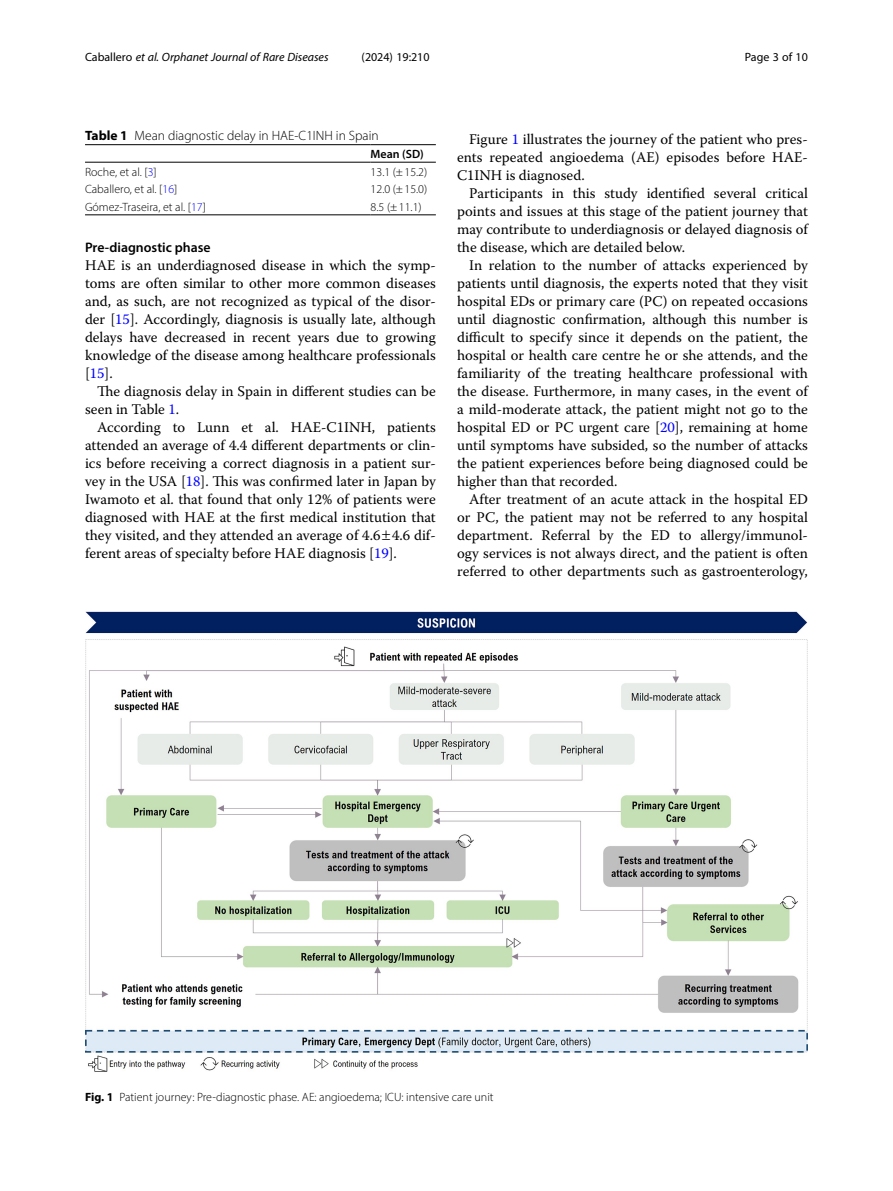
<style>
.page{position:relative;width:893px;height:1191px;background:#fff}
.page>*{position:absolute;margin:0;border:0;box-sizing:border-box;transform-origin:0 0}
.Body_Text_Indent{font:14.7px/18px "Warnock Pro";color:#000;text-align:justify}
.Body_Text{font:14.7px/18px "Warnock Pro";color:#000;text-align:justify}
.Head_2{font:600 13.8px "Myriad Pro";color:#000}
.Table_Caption{font:300 13.5px "Myriad Pro";color:#000}
.Table_Body{font:300 12px "Myriad Pro";color:#000}
.Figure_Caption{font:300 12px "Myriad Pro";color:#000}
.t1{font:italic 12px "Myriad Pro";color:#000}
.t2{font:12px "Myriad Pro";color:#000}
.Table_Head{font:600 12px "Myriad Pro";color:#000}
.s1{font-style:normal}
.s2{font-weight:700}
.s3{color:#00f}
</style>
<div class="page">
<hr style="left:85px;top:162px;width:286px;height:1px;background:#000">
<hr style="left:371px;top:144px;width:65px;height:1px;background:#000">
<hr style="left:371px;top:162px;width:65px;height:1px;background:#000">
<hr style="left:85px;top:215px;width:286px;height:1px;background:#000">
<hr style="left:371px;top:215px;width:65px;height:1px;background:#000">
<hr style="left:85px;top:144px;width:286px;height:1px;background:#000">
<img style="left:85px;top:612px;width:723px;height:460px">
<p class="t1" style="left:85px;top:50px;width:245px"><span class="s1">Caballero</span> et al. Orphanet Journal of Rare Diseases</p>
<p class="t2" style="left:362px;top:50px;width:70px">(2024) 19:210</p>
<p class="t2" style="left:745px;top:50px;width:65px">Page 3 of 10</p>
<p class="Table_Caption" style="left:85px;top:128px;width:295px"><span class="s2">Table 1</span> Mean diagnostic delay in HAE-C1INH in Spain</p>
<p class="Table_Head" style="left:371px;top:146px;width:55px">Mean (SD)</p>
<p class="Table_Body" style="left:85px;top:164px;width:73px">Roche, et al. [<span class="s3">3</span>]</p>
<p class="Table_Body" style="left:371px;top:164px;width:58px">13.1 (±15.2)</p>
<p class="Table_Body" style="left:85px;top:182px;width:94px">Caballero, et al. [<span class="s3">16</span>]</p>
<p class="Table_Body" style="left:371px;top:182px;width:58px">12.0 (±15.0)</p>
<p class="Table_Body" style="left:85px;top:199px;width:122px">Gómez-Traseira, et al. [<span class="s3">17</span>]</p>
<p class="Table_Body" style="left:371px;top:199px;width:53px">8.5 (±11.1)</p>
<p class="Head_2" style="left:85px;top:239px;width:127px">Pre-diagnostic phase</p>
<p class="Body_Text" style="left:85px;top:256px;width:352px">HAE is an underdiagnosed disease in which the symp&shy;toms are often similar to other more common diseases and, as such, are not recognized as typical of the disor&shy;der [<span class="s3">15</span>]. Accordingly, diagnosis is usually late, although delays have decreased in recent years due to growing knowledge of the disease among healthcare professionals [<span class="s3">15</span>].</p>
<p class="Body_Text_Indent" style="left:85px;top:382px;width:352px;text-indent:12px">The diagnosis delay in Spain in different studies can be seen in Table <span class="s3">1</span>.</p>
<p class="Body_Text_Indent" style="left:85px;top:418px;width:352px;text-indent:12px">According to Lunn et al. HAE-C1INH, patients attended an average of 4.4 different departments or clin&shy;ics before receiving a correct diagnosis in a patient sur&shy;vey in the USA [<span class="s3">18</span>]. This was confirmed later in Japan by Iwamoto et al. that found that only 12% of patients were diagnosed with HAE at the first medical institution that they visited, and they attended an average of 4.6 4.6 dif&shy;ferent areas of specialty before HAE diagnosis [<span class="s3">19</span>].</p>
<p class="Body_Text_Indent" style="left:457px;top:130px;width:352px;text-indent:12px">Figure <span class="s3">1</span> illustrates the journey of the patient who pres&shy;ents repeated angioedema (AE) episodes before HAE-C1INH is diagnosed.</p>
<p class="Body_Text_Indent" style="left:457px;top:184px;width:352px;text-indent:12px">Participants in this study identified several critical points and issues at this stage of the patient journey that may contribute to underdiagnosis or delayed diagnosis of the disease, which are detailed below.</p>
<p class="Body_Text_Indent" style="left:457px;top:256px;width:352px;text-indent:12px">In relation to the number of attacks experienced by patients until diagnosis, the experts noted that they visit hospital EDs or primary care (PC) on repeated occasions until diagnostic confirmation, although this number is difficult to specify since it depends on the patient, the hospital or health care centre he or she attends, and the familiarity of the treating healthcare professional with the disease. Furthermore, in many cases, in the event of a mild-moderate attack, the patient might not go to the hospital ED or PC urgent care [<span class="s3">20</span>], remaining at home until symptoms have subsided, so the number of attacks the patient experiences before being diagnosed could be higher than that recorded.</p>
<p class="Body_Text_Indent" style="left:457px;top:490px;width:352px;text-indent:12px">After treatment of an acute attack in the hospital ED or PC, the patient may not be referred to any hospital department. Referral by the ED to allergy/immunol&shy;ogy services is not always direct, and the patient is often referred to other departments such as gastroenterology,</p>
<p class="Figure_Caption" style="left:85px;top:1089px;width:410px"><span class="s2">Fig. 1</span> Patient journey: Pre-diagnostic phase. AE: angioedema; ICU: intensive care unit</p>
</div>
